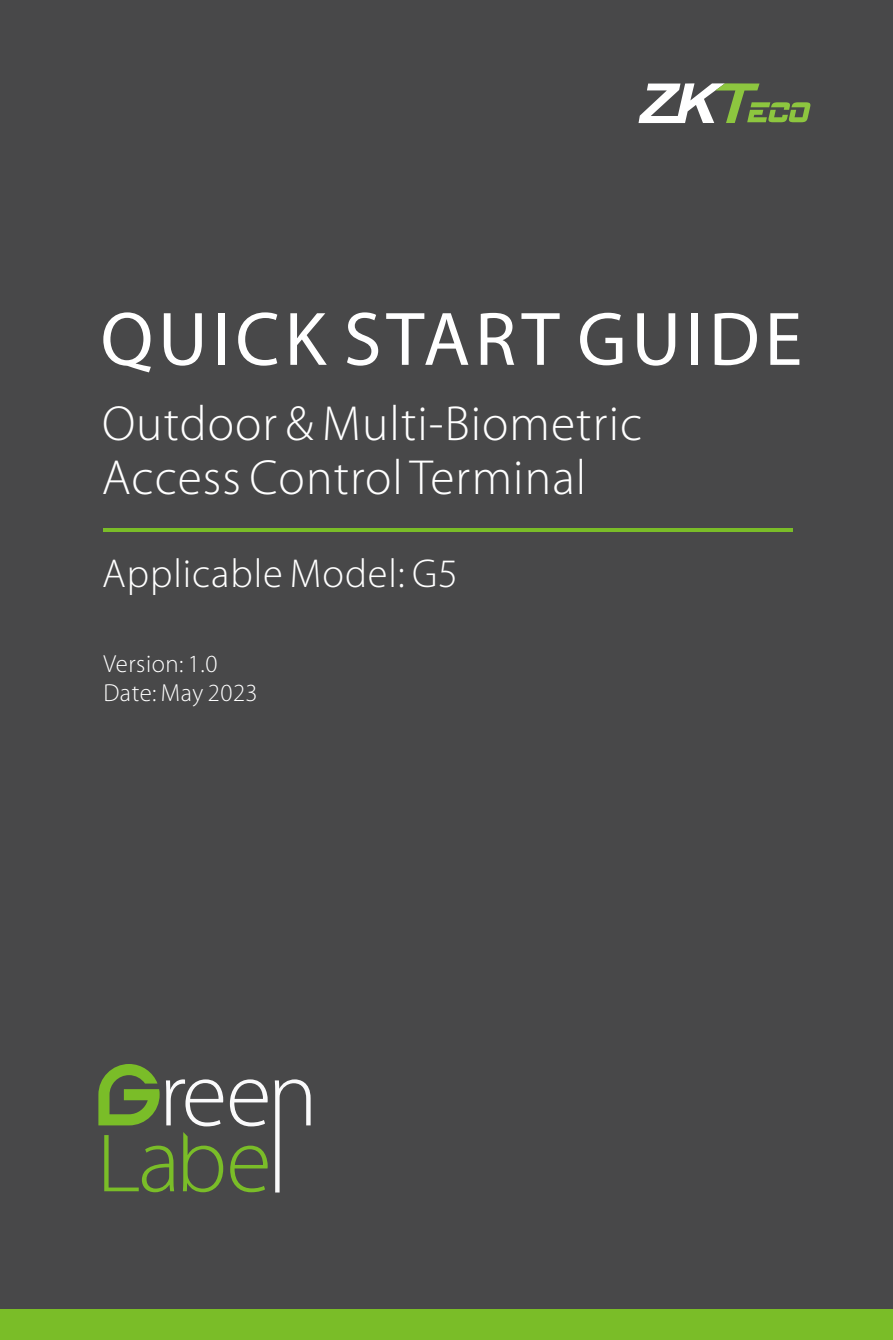
<style>
.page{position:relative;width:893px;height:1340px;background:#fff}
.page>*{position:absolute;margin:0;border:0;box-sizing:border-box;transform-origin:0 0}
.t1{font:76.5px "Myriad Pro";letter-spacing:.06em;color:#fff}
.t2{font:300 49.5px/54px "Myriad Pro";letter-spacing:.02em;color:#fff}
.t3{font:300 40.5px "Myriad Pro";letter-spacing:.02em;color:#fff}
.t4{font:300 24.75px/29.2px "Myriad Pro";letter-spacing:.02em;color:#fff}
</style>
<div class="page">
<div style="left:0;top:0;width:893px;height:1339px;background:#484849"></div>
<div style="left:0;top:1308px;width:893px;height:31px;background:#7abd28"></div>
<svg style="left:230px;top:1079px;width:38px;height:47px"></svg>
<svg style="left:275px;top:1079px;width:36px;height:113px"></svg>
<svg style="left:230px;top:1145px;width:38px;height:47px"></svg>
<svg style="left:98px;top:1064px;width:125px;height:128px"></svg>
<svg style="left:638px;top:83px;width:172px;height:40px"></svg>
<hr style="left:103px;top:528px;width:690px;height:3px;background:#7abd28">
<h1 class="t1" style="left:101px;top:307px;width:703px">QUICK START GUIDE</h1>
<p class="t2" style="left:102px;top:401px;width:542px">Outdoor &amp; Multi-Biometric<br>Access Control Terminal</p>
<p class="t3" style="left:102px;top:556px;width:357px">Applicable Model: G5</p>
<p class="t4" style="left:103px;top:651px;width:156px">Version: 1.0<br>Date: May 2023</p>
</div>
